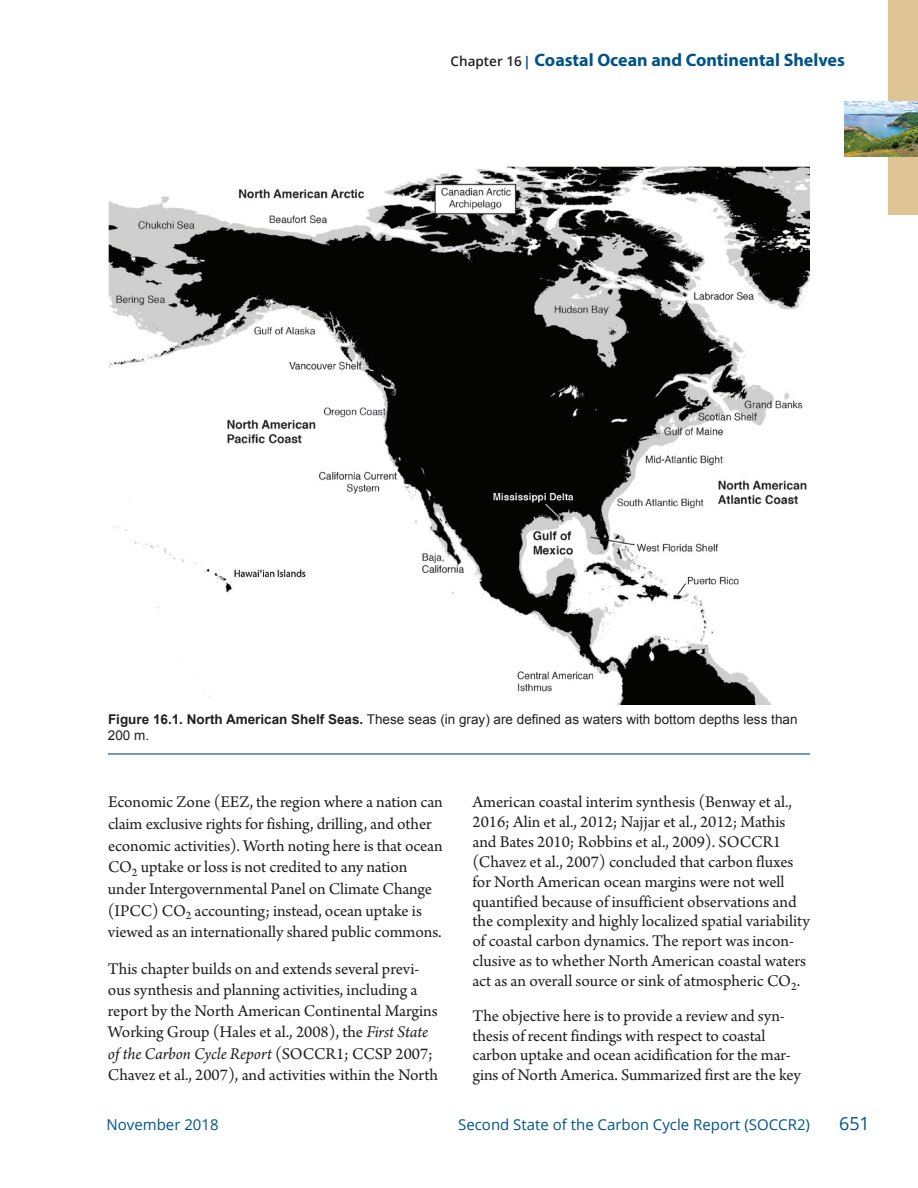
<style>
.page{position:relative;width:918px;height:1188px;background:#fff}
.page>*{position:absolute;margin:0;border:0;box-sizing:border-box;transform-origin:0 0}
.t1{font:700 18px "Myriad Pro";color:#005388}
.t2{font:18px "Open Sans";color:#005388}
.t3{font:17.25px/20px "Arno Pro";letter-spacing:-.005em;color:#231f20}
.t4{font:15px "Open Sans";color:#005388}
.t5{font:13.5px/16.2px "Arial";color:#231f20}
.s1{font-family:"Open Sans";font-weight:600;font-size:13.5px;color:#231f20}
.s2{font-size:13.5px}
.s3{font-weight:700}
.s4{font-style:italic}
</style>
<div class="page">
<div style="left:888px;top:0;width:30px;height:215px;background:#dfc595"></div>
<img style="left:845px;top:101px;width:73px;height:56px">
<img style="left:108px;top:166px;width:702px;height:539px">
<hr style="left:108px;top:753px;width:702px;height:2px;background:#005388">
<p class="t1" style="left:451px;top:48px;width:396px"><span class="s1">Chapter 16</span> <span class="s2">|</span> Coastal Ocean and Continental Shelves</p>
<p class="t5" style="left:108px;top:711px;width:691px"><span class="s3">Figure 16.1. North American Shelf Seas.</span> These seas (in gray) are defined as waters with bottom depths less than<br>200 m.</p>
<p class="t3" style="left:108px;top:792px;width:336px;line-height:21.8px">Economic Zone (EEZ, the region where a nation can claim exclusive rights for fishing, drilling, and other economic activities). Worth noting here is that ocean CO<sub>2</sub> uptake or loss is not credited to any nation under Intergovernmental Panel on Climate Change (IPCC) CO<sub>2</sub> accounting; instead, ocean uptake is viewed as an internationally shared public commons.</p>
<p class="t3" style="left:108px;top:959px;width:332px;line-height:21.3px">This chapter builds on and extends several previ&shy;ous synthesis and planning activities, including a report by the North American Continental Margins Working Group (Hales et al., 2008), the <span class="s4">First State of the Carbon Cycle Report</span> (SOCCR1; CCSP 2007; Chavez et al., 2007), and activities within the North</p>
<p class="t3" style="left:472px;top:793px;width:339px">American coastal interim synthesis (Benway et al., 2016; Alin et al., 2012; Najjar et al., 2012; Mathis and Bates 2010; Robbins et al., 2009). SOCCR1 (Chavez et al., 2007) concluded that carbon fluxes for North American ocean margins were not well quantified because of insufficient observations and the complexity and highly localized spatial variability of coastal carbon dynamics. The report was incon&shy;clusive as to whether North American coastal waters act as an overall source or sink of atmospheric CO<sub>2</sub>.</p>
<p class="t3" style="left:473px;top:1007px;width:330px">The objective here is to provide a review and syn&shy;thesis of recent findings with respect to coastal carbon uptake and ocean acidification for the mar&shy;gins of North America. Summarized first are the key</p>
<p class="t4" style="left:107px;top:1114px;width:114px">November 2018</p>
<p class="t4" style="left:458px;top:1114px;width:353px">Second State of the Carbon Cycle Report (SOCCR2)</p>
<p class="t2" style="left:839px;top:1111px;width:32px">651</p>
</div>
